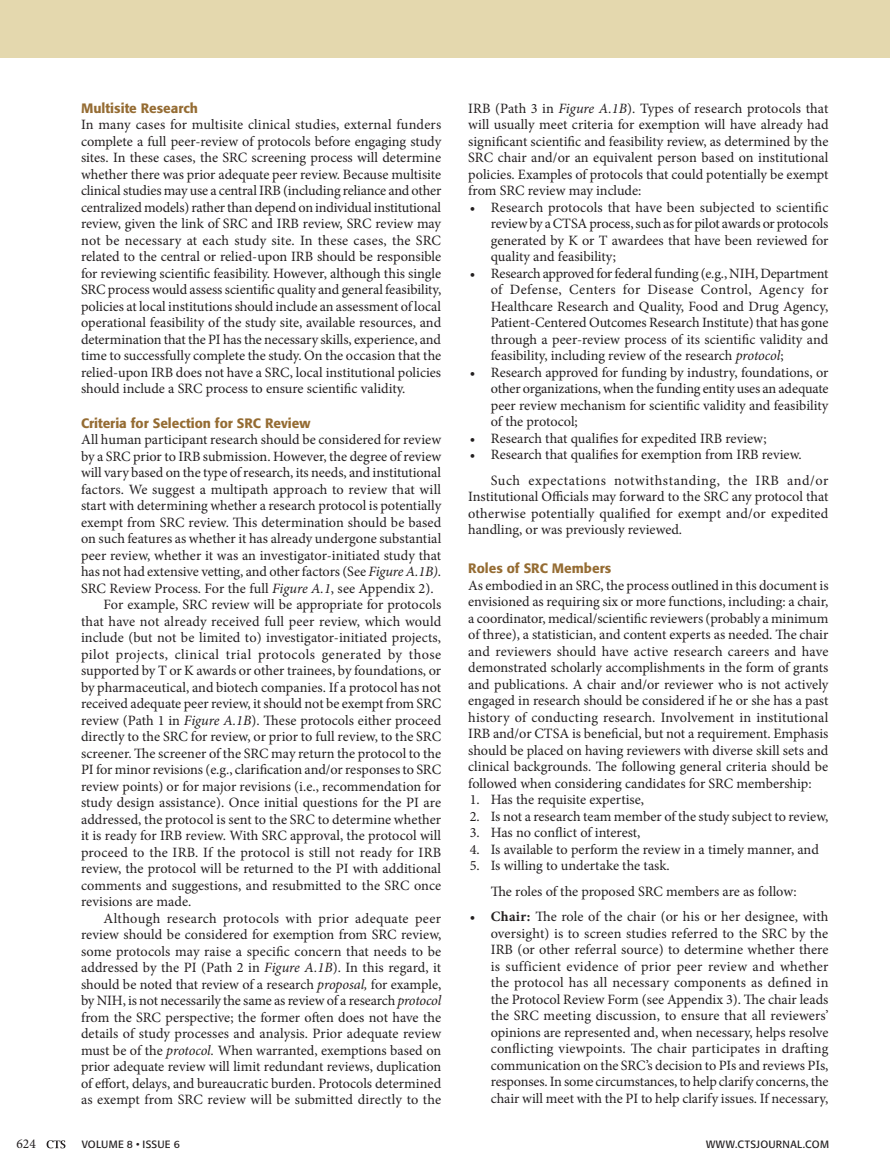
<style>
.page{position:relative;width:890px;height:1173px;background:#fff}
.page>*{position:absolute;margin:0;border:0;box-sizing:border-box;transform-origin:0 0}
.ParaFL{font:14.25px/16.5px "Minion Pro";color:#231f20;text-align:justify}
.Para{font:14.25px/16.5px "Minion Pro";color:#231f20;text-align:justify}
.BL{font:14.25px/16.5px "Minion Pro";color:#231f20;text-align:justify}
.t1{font:500 13.5px "Formata";color:#956c33}
.t2{font:13.5px "Minion Pro";color:#231f20}
.t3{font:10.5px "Formata";letter-spacing:.025em;color:#231f20}
.s1{font-style:italic}
.s2{font-weight:700}
</style>
<div class="page">
<svg style="left:47px;top:1140px;width:18px;height:8px"></svg>
<div style="left:0;top:0;width:890px;height:58px;background:#e4d8ae"></div>
<h1 class="t1" style="left:81px;top:99px;width:118px">Multisite Research</h1>
<p class="ParaFL" style="left:81px;top:116px;width:362px">In many cases for multisite clinical studies, external funders complete a full peer-review of protocols before engaging study sites. In these cases, the SRC screening process will determine whether there was prior adequate peer review. Because multisite clinical studies may use a central IRB (including reliance and other centralized models) rather than depend on individual institutional review, given the link of SRC and IRB review, SRC review may not be necessary at each study site. In these cases, the SRC related to the central or relied-upon IRB should be responsible for reviewing scientific feasibility. However, although this single SRC process would assess scientific quality and general feasibility, policies at local institutions should include an assessment of local operational feasibility of the study site, available resources, and determination that the PI has the necessary skills, experience, and time to successfully complete the study. On the occasion that the relied-upon IRB does not have a SRC, local institutional policies should include a SRC process to ensure scientific validity.</p>
<h1 class="t1" style="left:81px;top:414px;width:231px">Criteria for Selection for SRC Review</h1>
<p class="ParaFL" style="left:81px;top:431px;width:362px">All human participant research should be considered for review by a SRC prior to IRB submission. However, the degree of review will vary based on the type of research, its needs, and institutional factors. We suggest a multipath approach to review that will start with determining whether a research protocol is potentially exempt from SRC review. This determination should be based on such features as whether it has already undergone substantial peer review, whether it was an investigator-initiated study that has not had extensive vetting, and other factors (See <span class="s1">Figure A.1B)</span>.<br>SRC Review Process. For the full <span class="s1">Figure A.1</span>, see Appendix 2).</p>
<p class="Para" style="left:81px;top:596px;width:362px;text-indent:22px">For example, SRC review will be appropriate for protocols that have not already received full peer review, which would include (but not be limited to) investigator-initiated projects, pilot projects, clinical trial protocols generated by those supported by T or K awards or other trainees, by foundations, or by pharmaceutical, and biotech companies. If a protocol has not received adequate peer review, it should not be exempt from SRC review (Path 1 in <span class="s1">Figure A.1B</span>). These protocols either proceed directly to the SRC for review, or prior to full review, to the SRC screener. The screener of the SRC may return the protocol to the PI for minor revisions (e.g., clarification and/or responses to SRC review points) or for major revisions (i.e., recommendation for study design assistance). Once initial questions for the PI are addressed, the protocol is sent to the SRC to determine whether it is ready for IRB review. With SRC approval, the protocol will proceed to the IRB. If the protocol is still not ready for IRB review, the protocol will be returned to the PI with additional comments and suggestions, and resubmitted to the SRC once revisions are made.</p>
<p class="Para" style="left:81px;top:910px;width:362px;text-indent:23px">Although research protocols with prior adequate peer review should be considered for exemption from SRC review, some protocols may raise a specific concern that needs to be addressed by the PI (Path 2 in <span class="s1">Figure A.1B</span>). In this regard, it should be noted that review of a research <span class="s1">proposal,</span> for example, by NIH, is not necessarily the same as review of a research <span class="s1">protocol </span>from the SRC perspective; the former often does not have the details of study processes and analysis. Prior adequate review must be of the <span class="s1">protocol.</span> When warranted, exemptions based on prior adequate review will limit redundant reviews, duplication of effort, delays, and bureaucratic burden. Protocols determined as exempt from SRC review will be submitted directly to the</p>
<p class="Para" style="left:468px;top:100px;width:362px">IRB (Path 3 in <span class="s1">Figure A.1B</span>). Types of research protocols that will usually meet criteria for exemption will have already had significant scientific and feasibility review, as determined by the SRC chair and/or an equivalent person based on institutional policies. Examples of protocols that could potentially be exempt from SRC review may include:</p>
<p class="BL" style="left:491px;top:199px;width:339px;text-indent:-21px">• Research protocols that have been subjected to scientific review by a CTSA process, such as for pilot awards or protocols generated by K or T awardees that have been reviewed for quality and feasibility;</p>
<p class="BL" style="left:491px;top:265px;width:339px;text-indent:-21px">• Research approved forfederalfunding (e.g.,NIH,Department of Defense, Centers for Disease Control, Agency for Healthcare Research and Quality, Food and Drug Agency, Patient-Centered Outcomes Research Institute) that has gone through a peer-review process of its scientific validity and feasibility, including review of the research <span class="s1">protocol</span>;</p>
<p class="BL" style="left:491px;top:364px;width:339px;text-indent:-21px">• Research approved for funding by industry, foundations, or other organizations, when the funding entity uses an adequate peer review mechanism for scientific validity and feasibility of the protocol;</p>
<p class="BL" style="left:470px;top:430px;width:298px">• Research that qualifies for expedited IRB review;</p>
<p class="BL" style="left:470px;top:446px;width:333px">• Research that qualifies for exemption from IRB review.</p>
<p class="Para" style="left:468px;top:472px;width:362px;text-indent:22px">Such expectations notwithstanding, the IRB and/or Institutional Officials may forward to the SRC any protocol that otherwise potentially qualified for exempt and/or expedited handling, or was previously reviewed.</p>
<h1 class="t1" style="left:468px;top:560px;width:144px">Roles of SRC Members</h1>
<p class="ParaFL" style="left:468px;top:577px;width:362px">As embodied in an SRC, the process outlined in this document is envisioned as requiring six or more functions, including: a chair, a coordinator, medical/scientific reviewers (probably a minimum of three), a statistician, and content experts as needed. The chair and reviewers should have active research careers and have demonstrated scholarly accomplishments in the form of grants and publications. A chair and/or reviewer who is not actively engaged in research should be considered if he or she has a past history of conducting research. Involvement in institutional IRB and/or CTSA is beneficial, but not a requirement. Emphasis should be placed on having reviewers with diverse skill sets and clinical backgrounds. The following general criteria should be followed when considering candidates for SRC membership:</p>
<p class="BL" style="left:470px;top:791px;width:176px">1. Has the requisite expertise,</p>
<p class="BL" style="left:470px;top:808px;width:360px">2. Is not a research team member of the study subject to review,</p>
<p class="BL" style="left:470px;top:824px;width:172px">3. Has no conflict of interest,</p>
<p class="BL" style="left:470px;top:841px;width:350px">4. Is available to perform the review in a timely manner, and</p>
<p class="BL" style="left:470px;top:857px;width:201px">5. Is willing to undertake the task.</p>
<p class="Para" style="left:491px;top:883px;width:307px">The roles of the proposed SRC members are as follow:</p>
<p class="BL" style="left:491px;top:908px;width:339px;text-indent:-21px">• <span class="s2">Chair:</span> The role of the chair (or his or her designee, with oversight) is to screen studies referred to the SRC by the IRB (or other referral source) to determine whether there is sufficient evidence of prior peer review and whether the protocol has all necessary components as defined in the Protocol Review Form (see Appendix 3). The chair leads the SRC meeting discussion, to ensure that all reviewers’ opinions are represented and, when necessary, helps resolve conflicting viewpoints. The chair participates in drafting communication on the SRC’s decision to PIs and reviews PIs, responses. In some circumstances, to help clarify concerns, the chair will meet with the PI to help clarify issues. If necessary,</p>
<p class="t2" style="left:17px;top:1135px;width:21px">624</p>
<p class="t3" style="left:82px;top:1138px;width:100px">VOLUME 8 • ISSUE 6</p>
<p class="t3" style="left:706px;top:1138px;width:124px">WWW.CTSJOURNAL.COM</p>
</div>
